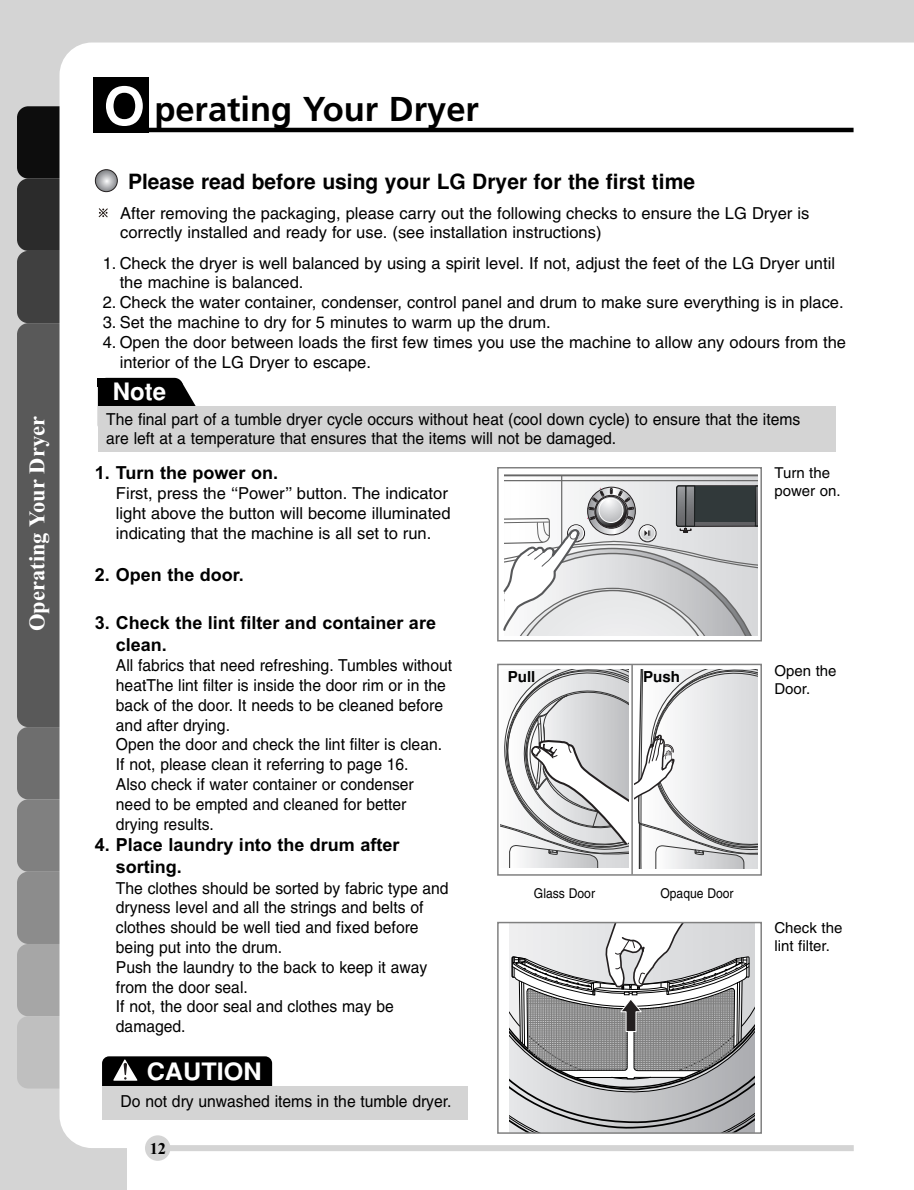
<style>
.page{position:relative;width:914px;height:1190px;background:#d4d4d4}
.page>*{position:absolute;margin:0;border:0;box-sizing:border-box;transform-origin:0 0}
.t1{font:700 34.5px "Frutiger";color:#000}
.t2{font:700 24px "Helvetica";color:#fff;scale:1.05 1}
.t3{font:700 24px "Helvetica";color:#fff}
.t4{font:700 22.5px "Times New Roman";color:#fff}
.t5{font:700 21px "Helvetica";color:#000}
.t6{font:700 18px/21.6px "Arial";color:#000}
.t7{font:16.5px/19.8px "Helvetica";color:#000;scale:.95 1}
.t8{font:16.5px/19.8px "Helvetica";color:#000}
.t9{font:700 16.5px "Times New Roman";color:#000}
.t10{font:15px/18px "Helvetica";color:#000}
.t11{font:700 15px "Helvetica";color:#000}
.t12{font:13.5px "Helvetica";color:#000;scale:.9 1}
.s1{font-family:"Helvetica";font-size:52.5px;color:#fff}
</style>
<div class="page">
<div style="left:17px;top:106px;width:64px;height:73px;background:#0d0d0d;border-radius:11px"></div>
<div style="left:17px;top:179px;width:64px;height:72px;background:#2b2b2b;border-radius:11px"></div>
<div style="left:17px;top:251px;width:64px;height:72px;background:#404040;border-radius:11px"></div>
<div style="left:17px;top:323px;width:64px;height:404px;background:#595959;border-radius:11px"></div>
<div style="left:17px;top:727px;width:64px;height:72px;background:#6e6e6e;border-radius:11px"></div>
<div style="left:17px;top:799px;width:64px;height:73px;background:#808080;border-radius:11px"></div>
<div style="left:17px;top:872px;width:64px;height:72px;background:#8c8c8c;border-radius:11px"></div>
<div style="left:17px;top:944px;width:64px;height:72px;background:#a6a6a6;border-radius:11px"></div>
<div style="left:17px;top:1016px;width:64px;height:73px;background:#bfbfbf;border-radius:11px"></div>
<div style="left:60px;top:43px;width:854px;height:1105px;background:#fff"></div>
<div style="left:128px;top:1129px;width:786px;height:61px;background:#fff"></div>
<div style="left:145px;top:1135px;width:25px;height:26px;background:#d4d4d4;border-radius:50%"></div>
<div style="left:166px;top:1145px;width:688px;height:6px;background:#d4d4d4"></div>
<div style="left:93px;top:77px;width:56px;height:55px;background:#000"></div>
<hr style="left:93px;top:128px;width:761px;height:4px;background:#000">
<svg style="left:95px;top:170px;width:22px;height:22px"></svg>
<div style="left:95px;top:169px;width:23px;height:23px;border:1px solid #231f20;border-radius:50%"></div>
<svg style="left:98px;top:208px;width:10px;height:10px"></svg>
<svg style="left:500px;top:470px;width:258px;height:168px"></svg>
<div style="left:686px;top:486px;width:9px;height:40px;border:1px solid #1b1f1f"></div>
<hr style="left:758px;top:468px;width:2px;height:172px;background:#fff">
<div style="left:497px;top:467px;width:265px;height:174px;border:2px solid #808080"></div>
<div style="left:497px;top:664px;width:265px;height:212px;border:2px solid #808080"></div>
<svg style="left:635px;top:668px;width:123px;height:204px"></svg>
<svg style="left:501px;top:668px;width:128px;height:204px"></svg>
<svg style="left:500px;top:925px;width:259px;height:206px"></svg>
<div style="left:497px;top:922px;width:265px;height:212px;border:2px solid #808080"></div>
<hr style="left:631px;top:664px;width:2px;height:211px;background:#808080">
<svg style="left:98px;top:378px;width:100px;height:29px;background:#222"></svg>
<div style="left:98px;top:407px;width:738px;height:45px;background:#d4d4d4"></div>
<div style="left:98px;top:378px;width:9px;height:8px;background:#000"></div>
<div style="left:102px;top:1056px;width:170px;height:56px;background:#000;border-radius:7px"></div>
<div style="left:102px;top:1086px;width:366px;height:34px;background:#d4d4d4"></div>
<svg style="left:113px;top:1059px;width:25px;height:22px"></svg>
<h3 class="t4" style="left:30px;top:631px;width:216px;rotate:-90deg">Operating Your Dryer</h3>
<h1 class="t1" style="left:104px;top:95px;width:377px"><span class="s1">O</span> perating Your Dryer</h1>
<p class="t5" style="left:128px;top:173px;width:569px">Please read before using your LG Dryer for the first time</p>
<p class="t8" style="left:120px;top:204px;width:691px">After removing the packaging, please carry out the following checks to ensure the LG Dryer is correctly installed and ready for use. (see installation instructions)</p>
<p class="t8" style="left:120px;top:255px;width:717px;text-indent:-17px">1. Check the dryer is well balanced by using a spirit level. If not, adjust the feet of the LG Dryer until the machine is balanced.</p>
<p class="t8" style="left:103px;top:294px;width:742px">2. Check the water container, condenser, control panel and drum to make sure everything is in place.</p>
<p class="t8" style="left:103px;top:314px;width:450px">3. Set the machine to dry for 5 minutes to warm up the drum.</p>
<p class="t8" style="left:120px;top:334px;width:728px;text-indent:-17px">4. Open the door between loads the first few times you use the machine to allow any odours from the interior of the LG Dryer to escape.</p>
<h2 class="t3" style="left:113px;top:383px;width:55px">Note</h2>
<p class="t7" style="left:106px;top:410px;width:732px">The final part of a tumble dryer cycle occurs without heat (cool down cycle) to ensure that the items are left at a temperature that ensures that the items will not be damaged.</p>
<p class="t6" style="left:95px;top:463px;width:185px">1. Turn the power on.</p>
<p class="t8" style="left:116px;top:485px;width:336px">First, press the ‘‘Power’’ button. The indicator light above the button will become illuminated indicating that the machine is all set to run.</p>
<p class="t6" style="left:95px;top:566px;width:151px">2. Open the door.</p>
<p class="t6" style="left:116px;top:614px;width:322px;text-indent:-21px">3. Check the lint filter and container are clean.</p>
<p class="t7" style="left:116px;top:657px;width:355px">All fabrics that need refreshing. Tumbles without heatThe lint filter is inside the door rim or in the back of the door. It needs to be cleaned before and after drying.<br>Open the door and check the lint filter is clean.<br>If not, please clean it referring to page 16.<br>Also check if water container or condenser need to be empted and cleaned for better drying results.</p>
<p class="t6" style="left:116px;top:836px;width:285px;text-indent:-21px">4. Place laundry into the drum after sorting.</p>
<p class="t7" style="left:116px;top:879px;width:352px">The clothes should be sorted by fabric type and dryness level and all the strings and belts of clothes should be well tied and fixed before being put into the drum.<br>Push the laundry to the back to keep it away from the door seal.<br>If not, the door seal and clothes may be damaged.</p>
<h2 class="t2" style="left:147px;top:1063px;width:111px">CAUTION</h2>
<p class="t7" style="left:121px;top:1093px;width:350px">Do not dry unwashed items in the tumble dryer.</p>
<p class="t9" style="left:150px;top:1143px;width:18px">12</p>
<p class="t11" style="left:508px;top:671px;width:29px">Pull</p>
<p class="t11" style="left:643px;top:671px;width:38px">Push</p>
<p class="t10" style="left:774px;top:466px;width:68px">Turn the power on.</p>
<p class="t10" style="left:774px;top:663px;width:64px">Open the<br>Door.</p>
<p class="t12" style="left:534px;top:888px;width:69px">Glass Door</p>
<p class="t12" style="left:660px;top:888px;width:83px">Opaque Door</p>
<p class="t10" style="left:774px;top:920px;width:69px">Check the lint filter.</p>
</div>
